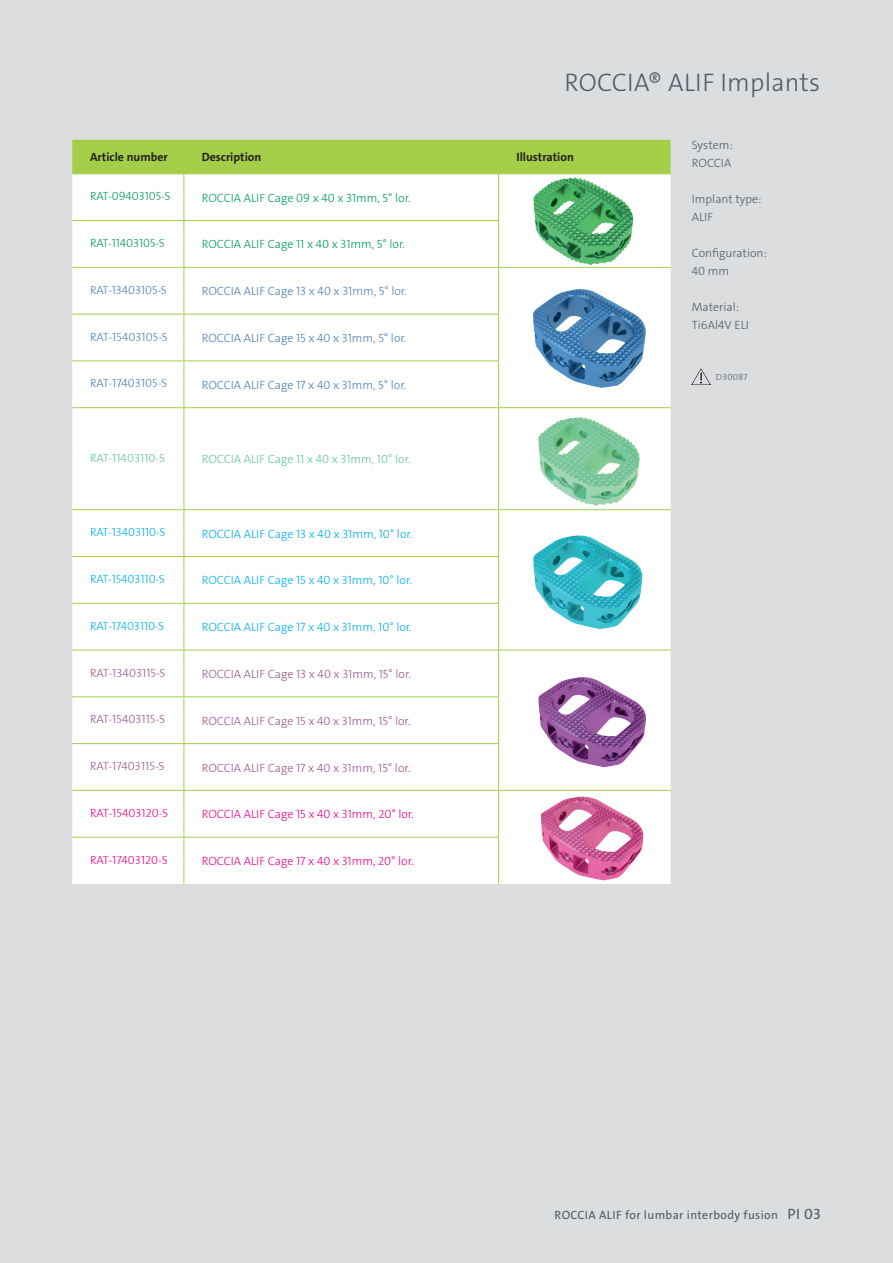
<style>
.page{position:relative;width:893px;height:1263px;background:#dcdddf}
.page>*{position:absolute;margin:0;border:0;box-sizing:border-box;transform-origin:0 0}
.t1{font:300 25.5px "The Sans C4 s";letter-spacing:.01em;color:#4c5c65}
.t2{font:300 12px "The Sans C4 s";color:#00aeef}
.t3{font:300 12px "The Sans C4 s";color:#9a588e}
.t4{font:300 12px "The Sans C4 s";color:#4c80b5}
.t5{font:300 12px "The Sans C4 s";color:#ed028c}
.t6{font:300 12px "The Sans C4 s";color:#009a64}
.t7{font:300 12px/18px "The Sans C4 s";color:#4c5c65}
.t8{font:300 12px "The Sans Caps";letter-spacing:-.01em;color:#4c80b5}
.t9{font:300 12px "The Sans Caps";letter-spacing:-.01em;color:#00aeef}
.t10{font:300 12px "The Sans Caps";color:#9a588e}
.t11{font:12px "The Sans C4 s";letter-spacing:.03em;color:#4c5c65}
.t12{font:700 12px "The Sans C4 s";color:#231f20}
.t13{font:300 12px "The Sans C4 s";color:#63c3a3}
.t14{font:300 12px "The Sans Caps";letter-spacing:-.01em;color:#009a64}
.t15{font:300 12px "The Sans Caps";color:#ed028c}
.t16{font:300 12px "The Sans Caps";color:#63c3a3}
.t17{font:300 12px "The Sans Caps";color:#4c5c65}
.t18{font:300 9px "The Sans Caps";letter-spacing:.03em;color:#4c5c65}
.s1{font-family:"The Sans C4 s"}
.s2{font-family:"The Sans Caps"}
.s3{font-size:15px}
</style>
<div class="page">
<div style="left:72px;top:140px;width:599px;height:33px;background:#a4ce48"></div>
<div style="left:72px;top:174px;width:599px;height:710px;background:#fff"></div>
<hr style="left:184px;top:140px;width:1px;height:33px;background:#a4ce48">
<hr style="left:498px;top:140px;width:1px;height:33px;background:#a4ce48">
<hr style="left:184px;top:174px;width:1px;height:46px;background:#a4ce48">
<hr style="left:184px;top:221px;width:1px;height:46px;background:#a4ce48">
<hr style="left:184px;top:268px;width:1px;height:46px;background:#a4ce48">
<hr style="left:184px;top:314px;width:1px;height:46px;background:#a4ce48">
<hr style="left:184px;top:361px;width:1px;height:46px;background:#a4ce48">
<hr style="left:184px;top:408px;width:1px;height:101px;background:#a4ce48">
<hr style="left:184px;top:510px;width:1px;height:46px;background:#a4ce48">
<hr style="left:184px;top:557px;width:1px;height:46px;background:#a4ce48">
<hr style="left:184px;top:604px;width:1px;height:46px;background:#a4ce48">
<hr style="left:184px;top:650px;width:1px;height:46px;background:#a4ce48">
<hr style="left:184px;top:697px;width:1px;height:46px;background:#a4ce48">
<hr style="left:184px;top:744px;width:1px;height:46px;background:#a4ce48">
<hr style="left:184px;top:837px;width:1px;height:47px;background:#a4ce48">
<hr style="left:498px;top:174px;width:1px;height:46px;background:#a4ce48">
<hr style="left:498px;top:221px;width:1px;height:46px;background:#a4ce48">
<hr style="left:498px;top:268px;width:1px;height:46px;background:#a4ce48">
<hr style="left:498px;top:314px;width:1px;height:46px;background:#a4ce48">
<hr style="left:498px;top:361px;width:1px;height:46px;background:#a4ce48">
<hr style="left:498px;top:408px;width:1px;height:101px;background:#a4ce48">
<hr style="left:498px;top:510px;width:1px;height:46px;background:#a4ce48">
<hr style="left:498px;top:557px;width:1px;height:46px;background:#a4ce48">
<hr style="left:498px;top:604px;width:1px;height:46px;background:#a4ce48">
<hr style="left:72px;top:173px;width:112px;height:1px;background:#a4ce48">
<hr style="left:184px;top:173px;width:315px;height:1px;background:#a4ce48">
<hr style="left:499px;top:173px;width:172px;height:1px;background:#a4ce48">
<hr style="left:72px;top:220px;width:112px;height:1px;background:#a4ce48">
<hr style="left:184px;top:220px;width:315px;height:1px;background:#a4ce48">
<hr style="left:72px;top:267px;width:112px;height:1px;background:#a4ce48">
<hr style="left:184px;top:267px;width:315px;height:1px;background:#a4ce48">
<hr style="left:499px;top:267px;width:172px;height:1px;background:#a4ce48">
<hr style="left:72px;top:314px;width:112px;height:1px;background:#a4ce48">
<hr style="left:184px;top:314px;width:315px;height:1px;background:#a4ce48">
<hr style="left:72px;top:360px;width:112px;height:1px;background:#a4ce48">
<hr style="left:184px;top:360px;width:315px;height:1px;background:#a4ce48">
<hr style="left:72px;top:407px;width:112px;height:1px;background:#a4ce48">
<hr style="left:184px;top:407px;width:315px;height:1px;background:#a4ce48">
<hr style="left:499px;top:407px;width:172px;height:1px;background:#a4ce48">
<hr style="left:72px;top:509px;width:112px;height:1px;background:#a4ce48">
<hr style="left:184px;top:509px;width:315px;height:1px;background:#a4ce48">
<hr style="left:499px;top:509px;width:172px;height:1px;background:#a4ce48">
<hr style="left:72px;top:556px;width:112px;height:1px;background:#a4ce48">
<hr style="left:184px;top:556px;width:315px;height:1px;background:#a4ce48">
<hr style="left:72px;top:603px;width:112px;height:1px;background:#a4ce48">
<hr style="left:184px;top:603px;width:315px;height:1px;background:#a4ce48">
<hr style="left:72px;top:650px;width:112px;height:1px;background:#a4ce48">
<hr style="left:184px;top:650px;width:315px;height:1px;background:#a4ce48">
<hr style="left:72px;top:696px;width:112px;height:1px;background:#a4ce48">
<hr style="left:184px;top:696px;width:315px;height:1px;background:#a4ce48">
<hr style="left:72px;top:743px;width:112px;height:1px;background:#a4ce48">
<hr style="left:184px;top:743px;width:315px;height:1px;background:#a4ce48">
<hr style="left:499px;top:650px;width:172px;height:1px;background:#a4ce48">
<hr style="left:498px;top:650px;width:1px;height:46px;background:#a4ce48">
<hr style="left:498px;top:697px;width:1px;height:46px;background:#a4ce48">
<hr style="left:498px;top:744px;width:1px;height:46px;background:#a4ce48">
<hr style="left:499px;top:790px;width:172px;height:1px;background:#a4ce48">
<hr style="left:498px;top:791px;width:1px;height:46px;background:#a4ce48">
<hr style="left:498px;top:837px;width:1px;height:47px;background:#a4ce48">
<hr style="left:72px;top:790px;width:112px;height:1px;background:#a4ce48">
<hr style="left:184px;top:790px;width:315px;height:1px;background:#a4ce48">
<hr style="left:184px;top:791px;width:1px;height:46px;background:#a4ce48">
<hr style="left:72px;top:837px;width:112px;height:1px;background:#a4ce48">
<hr style="left:184px;top:837px;width:315px;height:1px;background:#a4ce48">
<img style="left:516px;top:277px;width:146px;height:123px">
<img style="left:524px;top:521px;width:132px;height:120px">
<img style="left:529px;top:667px;width:125px;height:111px">
<img style="left:529px;top:793px;width:125px;height:91px">
<img style="left:528px;top:167px;width:122px;height:105px">
<img style="left:506px;top:405px;width:147px;height:106px">
<img style="left:692px;top:368px;width:18px;height:16px">
<h1 class="t1" style="left:564px;top:66px;width:257px">ROCCIA® ALIF Implants</h1>
<p class="t12" style="left:90px;top:149px;width:79px">Article number</p>
<p class="t12" style="left:202px;top:149px;width:61px">Description</p>
<p class="t12" style="left:516px;top:149px;width:59px">Illustration</p>
<p class="t14" style="left:90px;top:186px;width:82px">RAT-09403105-S</p>
<p class="t6" style="left:202px;top:190px;width:210px">ROCCIA ALIF Cage 09 x 40 x 31mm, 5° lor.</p>
<p class="t14" style="left:90px;top:233px;width:76px">RAT-11403105-S</p>
<p class="t6" style="left:202px;top:237px;width:205px">ROCCIA ALIF Cage 11 x 40 x 31mm, 5° lor.</p>
<p class="t8" style="left:90px;top:280px;width:78px">RAT-13403105-S</p>
<p class="t4" style="left:202px;top:283px;width:206px">ROCCIA ALIF Cage 13 x 40 x 31mm, 5° lor.</p>
<p class="t8" style="left:90px;top:327px;width:79px">RAT-15403105-S</p>
<p class="t4" style="left:202px;top:330px;width:206px">ROCCIA ALIF Cage 15 x 40 x 31mm, 5° lor.</p>
<p class="t8" style="left:90px;top:373px;width:79px">RAT-17403105-S</p>
<p class="t4" style="left:202px;top:377px;width:206px">ROCCIA ALIF Cage 17 x 40 x 31mm, 5° lor.</p>
<p class="t16" style="left:90px;top:448px;width:76px">RAT-11403110-S</p>
<p class="t13" style="left:202px;top:451px;width:210px">ROCCIA ALIF Cage 11 x 40 x 31mm, 10° lor.</p>
<p class="t9" style="left:90px;top:522px;width:77px">RAT-13403110-S</p>
<p class="t2" style="left:202px;top:526px;width:212px">ROCCIA ALIF Cage 13 x 40 x 31mm, 10° lor.</p>
<p class="t9" style="left:90px;top:569px;width:76px">RAT-15403110-S</p>
<p class="t2" style="left:202px;top:573px;width:212px">ROCCIA ALIF Cage 15 x 40 x 31mm, 10° lor.</p>
<p class="t9" style="left:90px;top:616px;width:76px">RAT-17403110-S</p>
<p class="t2" style="left:202px;top:619px;width:212px">ROCCIA ALIF Cage 17 x 40 x 31mm, 10° lor.</p>
<p class="t10" style="left:90px;top:663px;width:77px">RAT-13403115-S</p>
<p class="t3" style="left:202px;top:666px;width:211px">ROCCIA ALIF Cage 13 x 40 x 31mm, 15° lor.</p>
<p class="t10" style="left:90px;top:709px;width:76px">RAT-15403115-S</p>
<p class="t3" style="left:202px;top:713px;width:210px">ROCCIA ALIF Cage 15 x 40 x 31mm, 15° lor.</p>
<p class="t10" style="left:90px;top:756px;width:76px">RAT-17403115-S</p>
<p class="t3" style="left:202px;top:760px;width:210px">ROCCIA ALIF Cage 17 x 40 x 31mm, 15° lor.</p>
<p class="t15" style="left:90px;top:803px;width:80px">RAT-15403120-S</p>
<p class="t5" style="left:202px;top:806px;width:214px">ROCCIA ALIF Cage 15 x 40 x 31mm, 20° lor.</p>
<p class="t15" style="left:90px;top:850px;width:79px">RAT-17403120-S</p>
<p class="t5" style="left:202px;top:853px;width:213px">ROCCIA ALIF Cage 17 x 40 x 31mm, 20° lor.</p>
<p class="t7" style="left:692px;top:136px;width:42px">System:<br>ROCCIA</p>
<p class="t7" style="left:692px;top:190px;width:71px">Implant type:<br>ALIF</p>
<p class="t7" style="left:692px;top:244px;width:77px">Configuration:</p>
<p class="t17" style="left:692px;top:261px;width:39px">40 <span class="s1">mm</span></p>
<p class="t7" style="left:692px;top:298px;width:58px">Material:<br>Ti<span class="s2">6A</span>l<span class="s2">4</span>V ELI</p>
<p class="t18" style="left:716px;top:370px;width:33px">D30087</p>
<p class="t11" style="left:555px;top:1207px;width:268px">ROCCIA ALIF for lumbar interbody fusion <span class="s3">PI 03</span></p>
</div>
